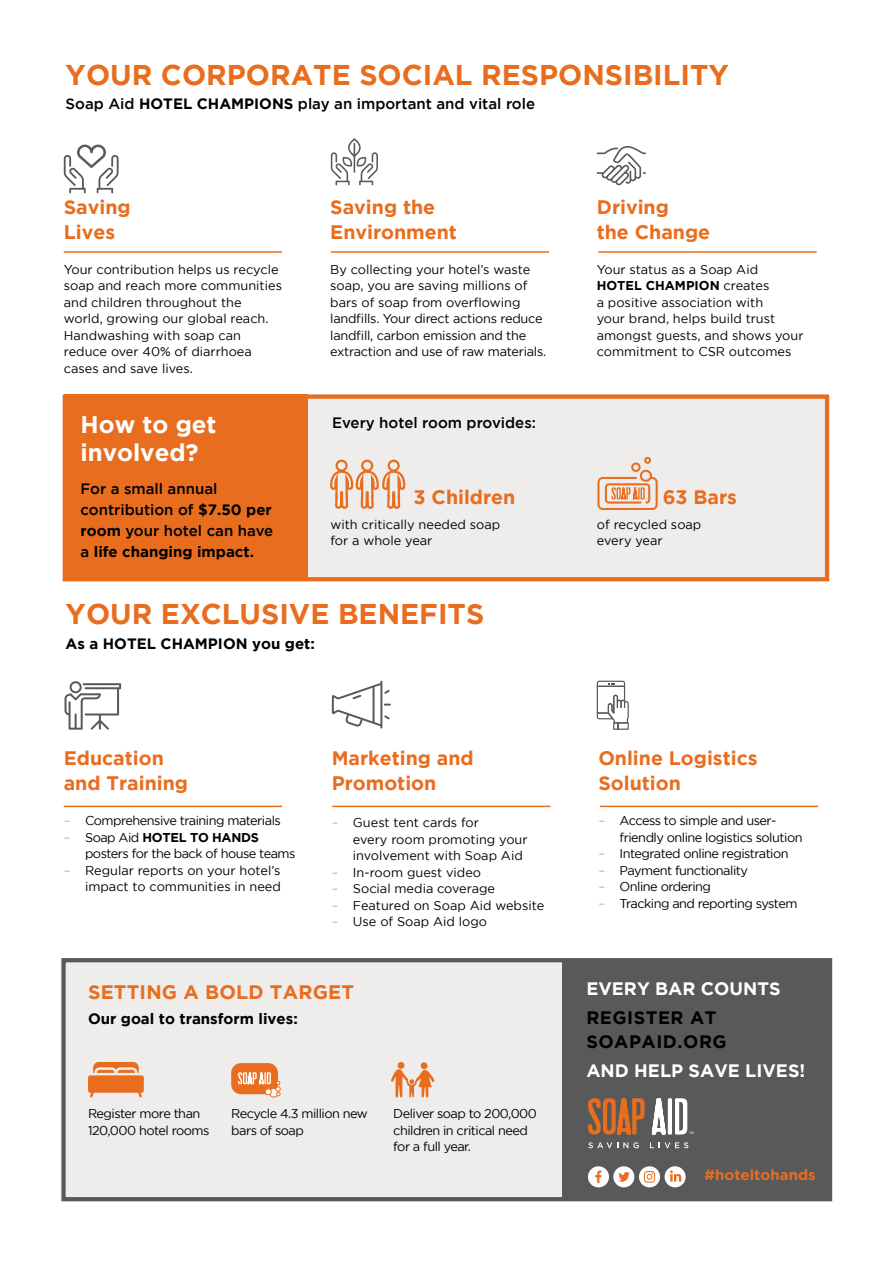
<style>
.page{position:relative;width:893px;height:1263px;background:#fff}
.page>*{position:absolute;margin:0;border:0;box-sizing:border-box;transform-origin:0 0}
.t1{font:700 28.5px "Gotham";color:#e86d1f}
.t2{font:700 24px/27.8px "Gotham";color:#fff}
.t3{font:700 19.5px/24.8px "Gotham";color:#e86d1f}
.t4{font:700 18px "Gotham";color:#fff}
.t5{font:700 18px/24.8px "Gotham";letter-spacing:.03em;color:#000}
.t6{font:500 15px/21px "Gotham";color:#000}
.t7{font:700 15px "Gotham";color:#000}
.t8{font:700 14.55px "Gotham";color:#e86d1f}
.t9{font:12.75px/16.5px "Gotham";letter-spacing:-.01em;color:#000}
.t10{font:12.75px/16.5px "Gotham";letter-spacing:-.04em;color:#000}
.s1{font-weight:700}
.s2{font-weight:300;color:#e86d1f}
</style>
<div class="page">
<div style="left:61px;top:958px;width:771px;height:243px;background:#eeedec;border:4px solid #58595b"></div>
<div style="left:563px;top:961px;width:266px;height:238px;background:#58595b"></div>
<div style="left:306px;top:394px;width:521px;height:186px;background:#eeedec"></div>
<div style="left:65px;top:394px;width:243px;height:186px;background:#e86d1f"></div>
<svg style="left:64px;top:145px;width:55px;height:48px"></svg>
<svg style="left:597px;top:146px;width:49px;height:39px"></svg>
<svg style="left:331px;top:138px;width:47px;height:47px"></svg>
<svg style="left:597px;top:457px;width:61px;height:53px"></svg>
<div style="left:335px;top:460px;width:13px;height:12px;border:2px solid #e86d1f;border-radius:50%"></div>
<div style="left:361px;top:460px;width:12px;height:12px;border:2px solid #e86d1f;border-radius:50%"></div>
<div style="left:388px;top:460px;width:12px;height:12px;border:2px solid #e86d1f;border-radius:50%"></div>
<svg style="left:330px;top:469px;width:76px;height:39px"></svg>
<svg style="left:597px;top:681px;width:32px;height:49px"></svg>
<svg style="left:65px;top:681px;width:56px;height:49px"></svg>
<svg style="left:332px;top:681px;width:59px;height:47px"></svg>
<hr style="left:64px;top:251px;width:218px;height:2px;background:#e86d1f">
<hr style="left:64px;top:806px;width:218px;height:1px;background:#e86d1f">
<hr style="left:331px;top:251px;width:218px;height:2px;background:#e86d1f">
<hr style="left:332px;top:806px;width:218px;height:1px;background:#e86d1f">
<hr style="left:598px;top:251px;width:219px;height:2px;background:#e86d1f">
<hr style="left:600px;top:806px;width:218px;height:1px;background:#e86d1f">
<svg style="left:588px;top:1098px;width:57px;height:36px"></svg>
<svg style="left:652px;top:1098px;width:42px;height:36px"></svg>
<svg style="left:588px;top:1142px;width:51px;height:6px"></svg>
<svg style="left:650px;top:1142px;width:38px;height:6px"></svg>
<div style="left:63px;top:394px;width:766px;height:187px;border:4px solid #e86d1f"></div>
<div style="left:588px;top:1166px;width:21px;height:21px;background:#fff;border-radius:50%"></div>
<svg style="left:595px;top:1170px;width:7px;height:13px"></svg>
<div style="left:613px;top:1166px;width:21px;height:21px;background:#fff;border-radius:50%"></div>
<svg style="left:618px;top:1172px;width:12px;height:10px"></svg>
<div style="left:639px;top:1166px;width:21px;height:21px;background:#fff;border-radius:50%"></div>
<svg style="left:644px;top:1171px;width:11px;height:12px"></svg>
<div style="left:665px;top:1166px;width:21px;height:21px;background:#fff;border-radius:50%"></div>
<svg style="left:670px;top:1170px;width:11px;height:12px"></svg>
<svg style="left:391px;top:1062px;width:44px;height:35px"></svg>
<svg style="left:88px;top:1062px;width:56px;height:35px"></svg>
<div style="left:231px;top:1063px;width:47px;height:31px;background:#e86d1f;border-radius:10px"></div>
<div style="left:269px;top:1088px;width:10px;height:9px;border:1px solid #e86d1f;border-radius:50%"></div>
<svg style="left:238px;top:1072px;width:43px;height:24px"></svg>
<div style="left:265px;top:1088px;width:7px;height:7px;border:1px solid #e86d1f;border-radius:50%"></div>
<h1 class="t1" style="left:66px;top:58px;width:665px">YOUR CORPORATE SOCIAL RESPONSIBILITY</h1>
<p class="t6" style="left:66px;top:93px;width:471px">Soap Aid <span class="s1">HOTEL CHAMPIONS</span> play an important and vital role</p>
<h3 class="t3" style="left:64px;top:194px;width:68px">Saving<br>Lives</h3>
<p class="t9" style="left:64px;top:261px;width:220px">Your contribution helps us recycle soap and reach more communities and children throughout the world, growing our global reach.<br>Handwashing with soap can reduce over 40% of diarrhoea cases and save lives.</p>
<h2 class="t2" style="left:81px;top:410px;width:138px">How to get involved?</h2>
<p class="t6" style="left:81px;top:478px;width:194px">For a small annual contribution of <span class="s1">$7.50 per room</span> your hotel can have a <span class="s1">life changing impact.</span></p>
<h3 class="t3" style="left:330px;top:194px;width:128px">Saving the<br>Environment</h3>
<p class="t9" style="left:330px;top:261px;width:217px">By collecting your hotel’s waste soap, you are saving millions of bars of soap from overflowing landfills. Your direct actions reduce landfill, carbon emission and the extraction and use of raw materials.</p>
<p class="t6" style="left:332px;top:412px;width:205px">Every hotel room provides:</p>
<h3 class="t3" style="left:414px;top:484px;width:103px">3 Children</h3>
<p class="t9" style="left:330px;top:516px;width:171px">with critically needed soap for a whole year</p>
<h1 class="t1" style="left:66px;top:598px;width:420px">YOUR EXCLUSIVE BENEFITS</h1>
<p class="t7" style="left:66px;top:635px;width:251px">As a HOTEL CHAMPION you get:</p>
<h3 class="t3" style="left:64px;top:745px;width:126px">Education and Training</h3>
<p class="t10" style="left:64px;top:812px;width:219px"><span class="s2">–</span> Comprehensive training materials</p>
<p class="t10" style="left:85px;top:829px;width:212px;text-indent:-21px"><span class="s2">–</span> Soap Aid <span class="s1">HOTEL TO HANDS </span>posters for the back of house teams</p>
<p class="t9" style="left:64px;top:862px;width:219px;text-align:right"><span class="s2">–</span> Regular reports on your hotel’s impact to communities in need</p>
<h3 class="t3" style="left:332px;top:745px;width:144px">Marketing and<br>Promotion</h3>
<p class="t9" style="left:353px;top:814px;width:176px;text-indent:-21px"><span class="s2">–</span> Guest tent cards for<br>every room promoting your involvement with Soap Aid</p>
<p class="t9" style="left:332px;top:864px;width:151px"><span class="s2">–</span> In-room guest video</p>
<p class="t9" style="left:332px;top:880px;width:165px"><span class="s2">–</span> Social media coverage</p>
<p class="t9" style="left:332px;top:897px;width:214px"><span class="s2">–</span> Featured on Soap Aid website</p>
<p class="t9" style="left:332px;top:913px;width:157px"><span class="s2">–</span> Use of Soap Aid logo</p>
<h3 class="t3" style="left:88px;top:979px;width:268px">SETTING A BOLD TARGET</h3>
<p class="t7" style="left:88px;top:1010px;width:211px">Our goal to transform lives:</p>
<p class="t10" style="left:88px;top:1105px;width:123px">Register more than<br>120,000 hotel rooms</p>
<p class="t10" style="left:231px;top:1105px;width:138px">Recycle 4.3 million new bars of soap</p>
<p class="t10" style="left:393px;top:1105px;width:145px">Deliver soap to 200,000 children in critical need for a full year.</p>
<h3 class="t3" style="left:597px;top:194px;width:115px">Driving<br>the Change</h3>
<p class="t9" style="left:597px;top:261px;width:208px">Your status as a Soap Aid<br><span class="s1">HOTEL CHAMPION</span> creates<br>a positive association with<br>your brand, helps build trust amongst guests, and shows your commitment to CSR outcomes</p>
<h3 class="t3" style="left:663px;top:484px;width:76px">63 Bars</h3>
<p class="t9" style="left:597px;top:516px;width:106px">of recycled soap every year</p>
<h3 class="t3" style="left:598px;top:745px;width:161px">Online Logistics<br>Solution</h3>
<p class="t10" style="left:620px;top:812px;width:184px;text-indent:-21px"><span class="s2">–</span> Access to simple and user&shy;friendly online logistics solution</p>
<p class="t10" style="left:598px;top:845px;width:192px"><span class="s2">–</span> Integrated online registration</p>
<p class="t10" style="left:598px;top:862px;width:151px"><span class="s2">–</span> Payment functionality</p>
<p class="t10" style="left:598px;top:878px;width:114px"><span class="s2">–</span> Online ordering</p>
<p class="t10" style="left:598px;top:895px;width:201px"><span class="s2">–</span> Tracking and reporting system</p>
<h3 class="t4" style="left:586px;top:978px;width:196px">EVERY BAR COUNTS</h3>
<h3 class="t5" style="left:586px;top:1004px;width:142px">REGISTER AT<br>SOAPAID.ORG</h3>
<h3 class="t4" style="left:586px;top:1060px;width:221px">AND HELP SAVE LIVES!</h3>
<p class="t8" style="left:704px;top:1167px;width:113px">#hoteltohands</p>
</div>
